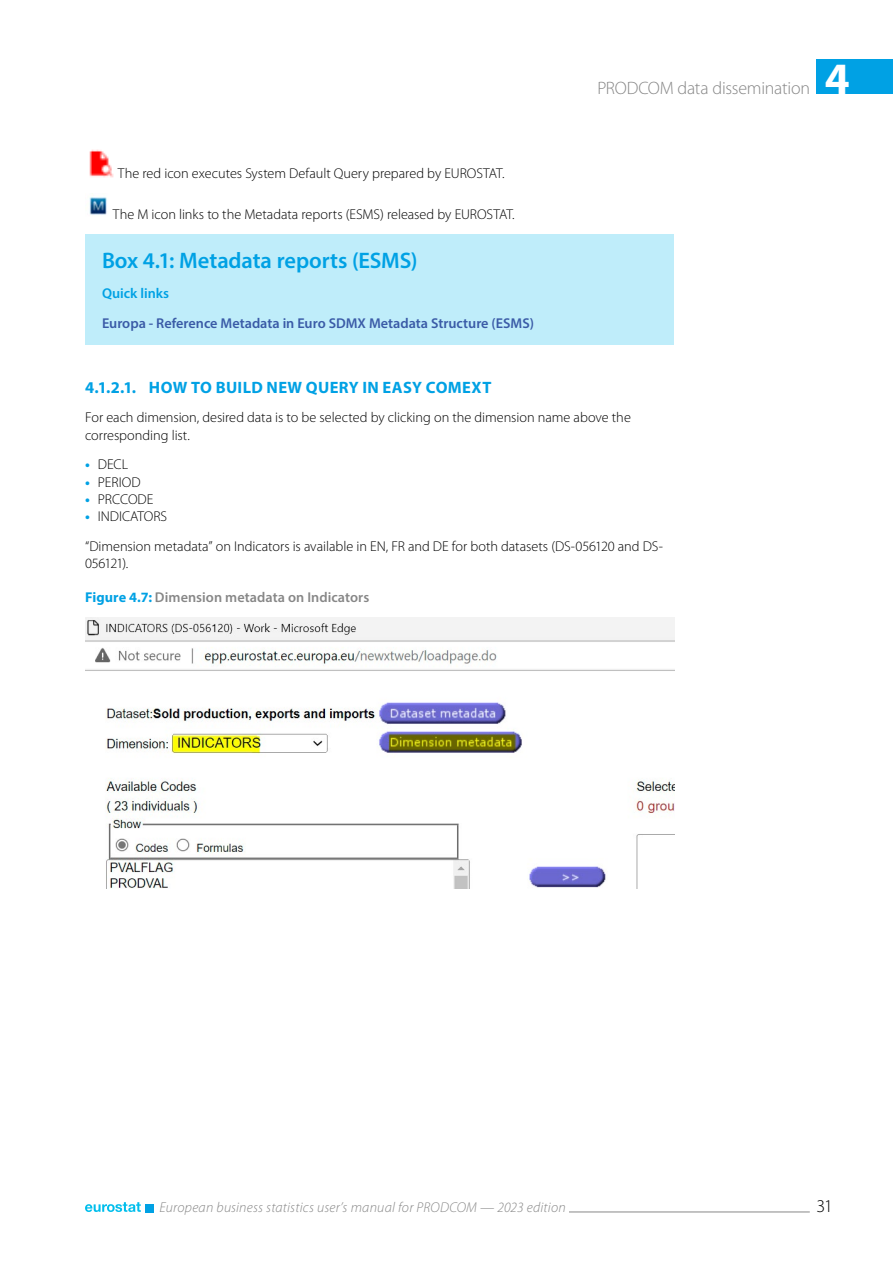
<style>
.page{position:relative;width:893px;height:1263px;background:#fff}
.page>*{position:absolute;margin:0;border:0;box-sizing:border-box;transform-origin:0 0}
.t1{font:700 45px "Myriad Pro";color:#fff}
.Box_Bg_20_TH_H_box_theme_colour{font:600 22.5px "Myriad Pro";letter-spacing:-.005em;color:#00a1e4}
.t2{font:300 18px "Myriad Pro";letter-spacing:-.015em;color:#878787}
.t3{font:300 18px "Myriad Pro";color:#000}
.t4{font:700 16.5px "Myriad Pro";letter-spacing:.025em;color:#00a1e4}
.body_body{font:300 14.25px/17.1px "Myriad Pro";color:#000}
.t5{font:italic 300 14.25px "Myriad Pro";letter-spacing:.015em;color:#878787}
.Box_Bg_20_TH_Box_SB_K{font:600 14.25px "Myriad Pro";color:#3a5ba7}
.Figures_H_Figure{font:600 14.25px "Myriad Pro";letter-spacing:.005em;color:#878787}
.Box_Bg_20_TH_Box_SB_TH_colour{font:600 14.25px "Myriad Pro";color:#00a1e4}
.s1{font-weight:700;color:#00a1e4}
</style>
<div class="page">
<div style="left:816px;top:60px;width:77px;height:34px;background:#00a1e4"></div>
<hr style="left:569px;top:1211px;width:241px;height:1px;background:#878787">
<svg style="left:85px;top:1202px;width:56px;height:10px"></svg>
<div style="left:145px;top:1204px;width:9px;height:8px;background:#00a1e4"></div>
<img style="left:89px;top:149px;width:25px;height:29px">
<img style="left:89px;top:197px;width:18px;height:18px">
<div style="left:85px;top:234px;width:589px;height:111px;background:#bfedfa"></div>
<img style="left:85px;top:617px;width:589px;height:272px">
<p class="t2" style="left:597px;top:78px;width:214px">PRODCOM data dissemination</p>
<h1 class="t1" style="left:825px;top:49px;width:26px">4</h1>
<p class="body_body" style="left:118px;top:165px;width:388px">The red icon executes System Default Query prepared by EUROSTAT.</p>
<p class="body_body" style="left:113px;top:206px;width:403px">The M icon links to the Metadata reports (ESMS) released by EUROSTAT.</p>
<p class="Box_Bg_20_TH_H_box_theme_colour" style="left:102px;top:246px;width:317px">Box 4.1: Metadata reports (ESMS)</p>
<p class="Box_Bg_20_TH_Box_SB_TH_colour" style="left:102px;top:284px;width:69px">Quick links</p>
<p class="Box_Bg_20_TH_Box_SB_K" style="left:102px;top:314px;width:433px">Europa - Reference Metadata in Euro SDMX Metadata Structure (ESMS)</p>
<p class="t4" style="left:85px;top:376px;width:408px">4.1.2.1. HOW TO BUILD NEW QUERY IN EASY COMEXT</p>
<p class="body_body" style="left:85px;top:409px;width:547px">For each dimension, desired data is to be selected by clicking on the dimension name above the corresponding list.</p>
<p class="body_body" style="left:85px;top:456px;width:45px"><span class="s1">•</span> DECL</p>
<p class="body_body" style="left:85px;top:473px;width:57px"><span class="s1">•</span> PERIOD</p>
<p class="body_body" style="left:85px;top:490px;width:70px"><span class="s1">•</span> PRCCODE</p>
<p class="body_body" style="left:85px;top:508px;width:84px"><span class="s1">•</span> INDICATORS</p>
<p class="body_body" style="left:85px;top:537px;width:579px">“Dimension metadata” on Indicators is available in EN, FR and DE for both datasets (DS-056120 and DS-<br>056121).</p>
<p class="Figures_H_Figure" style="left:85px;top:588px;width:286px"><span class="s1">Figure 4.7:</span> Dimension metadata on Indicators</p>
<p class="t5" style="left:159px;top:1200px;width:408px">European business statistics user’s manual for PRODCOM — 2023 edition</p>
<p class="t3" style="left:816px;top:1196px;width:18px">31</p>
</div>
